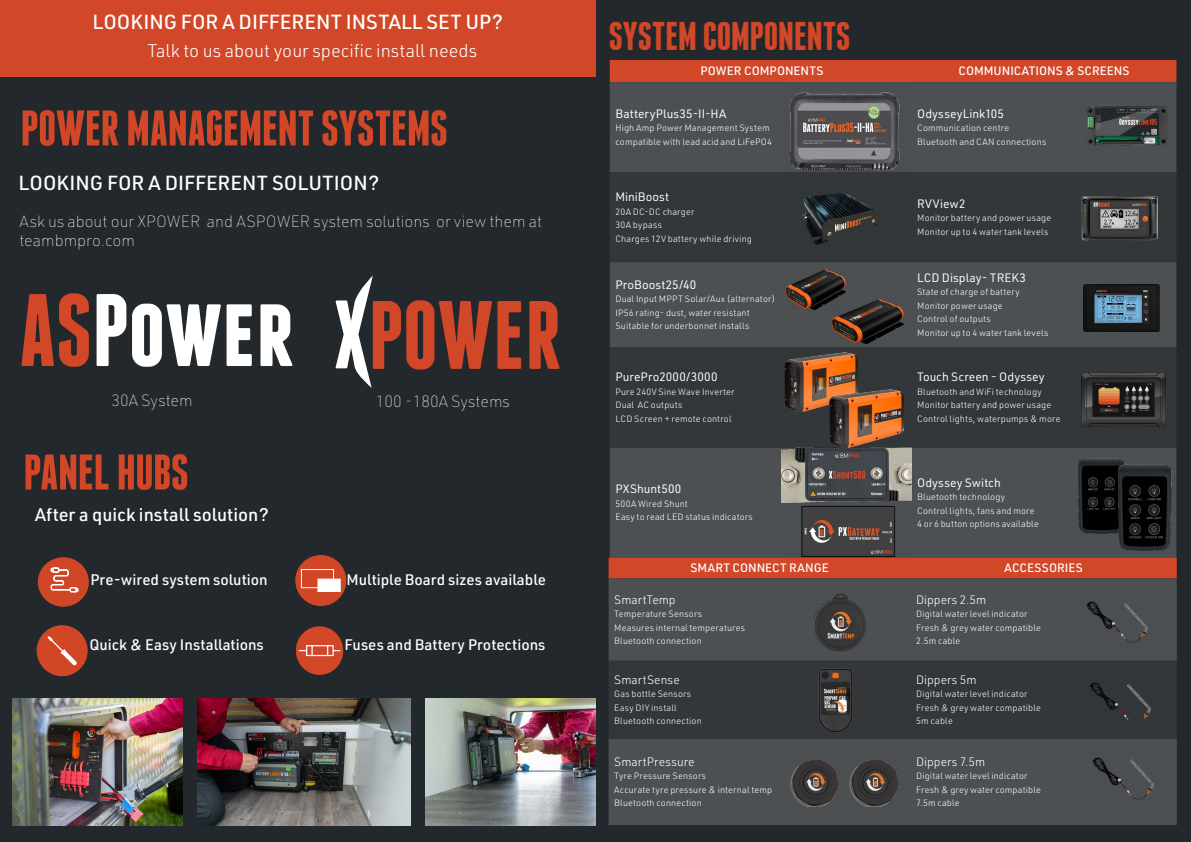
<style>
.page{position:relative;width:1191px;height:842px;background:#22282c}
.page>*{position:absolute;margin:0;border:0;box-sizing:border-box;transform-origin:0 0}
.t1{font:700 50px "Franchise";letter-spacing:-.01em;color:#d14728}
.t2{font:700 40px "Franchise";letter-spacing:-.01em;color:#d14728}
.t3{font:500 20px "URWDIN";color:#fff}
.t4{font:300 18px "URWDIN";color:#fff}
.t5{font:500 18px "URWDIN";color:#fff}
.t6{font:100 16px/19.2px "URWDIN";color:#fff}
.t7{font:500 15px "URWDIN";color:#fff}
.t8{font:12px "URWDIN";letter-spacing:.01em;color:#fff}
.t9{font:500 12px "URWDIN";letter-spacing:.005em;color:#fff}
.t10{font:300 12px "URWDIN";color:#fff}
.t11{font:300 9px/13.5px "URWDIN";letter-spacing:.015em;color:#fff}
</style>
<div class="page">
<svg style="left:21px;top:293px;width:68px;height:74px;background:#8d3b29"></svg>
<svg style="left:97px;top:294px;width:29px;height:72px"></svg>
<svg style="left:132px;top:304px;width:120px;height:63px"></svg>
<svg style="left:260px;top:304px;width:32px;height:62px"></svg>
<svg style="left:529px;top:301px;width:30px;height:68px;background:#aa4028"></svg>
<svg style="left:335px;top:276px;width:186px;height:112px;background:#69433b"></svg>
<div style="left:0;top:0;width:595px;height:77px;background:#d14728"></div>
<div style="left:38px;top:557px;width:51px;height:50px;background:#d14726;border-radius:50%"></div>
<svg style="left:51px;top:567px;width:28px;height:25px"></svg>
<img style="left:198px;top:698px;width:212px;height:128px">
<img style="left:13px;top:698px;width:170px;height:128px">
<img style="left:425px;top:698px;width:170px;height:128px">
<div style="left:37px;top:625px;width:51px;height:51px;background:#d14726;border-radius:50%"></div>
<svg style="left:48px;top:636px;width:29px;height:29px"></svg>
<div style="left:295px;top:555px;width:51px;height:51px;background:#d14726;border-radius:50%"></div>
<div style="left:301px;top:569px;width:33px;height:19px;border:1px solid #fff"></div>
<div style="left:317px;top:579px;width:24px;height:13px;background:#fff;border:1px solid #fff"></div>
<div style="left:296px;top:626px;width:47px;height:49px;background:#d14728;border-radius:50%"></div>
<svg style="left:298px;top:645px;width:43px;height:12px"></svg>
<div style="left:610px;top:60px;width:566px;height:22px;background:#d14728"></div>
<div style="left:610px;top:82px;width:566px;height:476px;background:#4d5052"></div>
<svg style="left:610px;top:172px;width:566px;height:276px;background:#3b3e41"></svg>
<img style="left:781px;top:82px;width:130px;height:90px">
<img style="left:781px;top:448px;width:130px;height:108px">
<div style="left:608px;top:558px;width:568px;height:20px;background:#d14728"></div>
<div style="left:608px;top:578px;width:568px;height:247px;background:#4d5052"></div>
<div style="left:608px;top:661px;width:568px;height:77px;background:#34373a"></div>
<img style="left:792px;top:184px;width:95px;height:70px">
<img style="left:785px;top:269px;width:60px;height:41px">
<img style="left:831px;top:299px;width:72px;height:44px">
<img style="left:784px;top:353px;width:73px;height:58px">
<img style="left:1081px;top:197px;width:76px;height:44px">
<img style="left:1083px;top:284px;width:76px;height:48px">
<img style="left:1081px;top:373px;width:84px;height:54px">
<img style="left:1081px;top:674px;width:82px;height:58px">
<img style="left:1078px;top:593px;width:82px;height:58px">
<img style="left:1084px;top:749px;width:82px;height:58px">
<img style="left:818px;top:668px;width:35px;height:64px">
<img style="left:814px;top:593px;width:51px;height:58px">
<img style="left:790px;top:760px;width:48px;height:46px">
<img style="left:849px;top:760px;width:49px;height:46px">
<img style="left:829px;top:389px;width:74px;height:60px">
<img style="left:1086px;top:106px;width:81px;height:40px">
<img style="left:1078px;top:459px;width:47px;height:75px">
<img style="left:1118px;top:464px;width:53px;height:87px">
<h3 class="t3" style="left:92px;top:8px;width:412px">LOOKING FOR A DIFFERENT INSTALL SET UP?</h3>
<h3 class="t4" style="left:147px;top:39px;width:331px">Talk to us about your specific install needs</h3>
<h1 class="t1" style="left:20px;top:105px;width:429px">POWER MANAGEMENT SYSTEMS</h1>
<h3 class="t3" style="left:19px;top:169px;width:362px">LOOKING FOR A DIFFERENT SOLUTION?</h3>
<h3 class="t6" style="left:20px;top:211px;width:524px">Ask us about our XPOWER and ASPOWER system solutions or view them at teambmpro.com</h3>
<h3 class="t6" style="left:111px;top:391px;width:83px">30A System</h3>
<h3 class="t6" style="left:376px;top:391px;width:135px">100 -180A Systems</h3>
<h1 class="t1" style="left:23px;top:449px;width:167px">PANEL HUBS</h1>
<h3 class="t5" style="left:35px;top:502px;width:235px">After a quick install solution?</h3>
<h3 class="t7" style="left:91px;top:569px;width:179px">Pre-wired system solution</h3>
<h3 class="t7" style="left:89px;top:635px;width:176px">Quick &amp; Easy Installations</h3>
<h3 class="t7" style="left:346px;top:569px;width:201px">Multiple Board sizes available</h3>
<h3 class="t7" style="left:344px;top:635px;width:202px">Fuses and Battery Protections</h3>
<h2 class="t2" style="left:609px;top:17px;width:243px">SYSTEM COMPONENTS</h2>
<h3 class="t9" style="left:700px;top:63px;width:125px">POWER COMPONENTS</h3>
<h3 class="t9" style="left:958px;top:63px;width:173px">COMMUNICATIONS &amp; SCREENS</h3>
<h3 class="t8" style="left:615px;top:106px;width:112px">BatteryPlus35-II-HA</h3>
<p class="t11" style="left:615px;top:121px;width:158px">High Amp Power Management System compatible with lead acid and LiFePO4</p>
<h3 class="t8" style="left:917px;top:106px;width:88px">OdysseyLink105</h3>
<p class="t11" style="left:917px;top:121px;width:131px">Communication centre<br>Bluetooth and CAN connections</p>
<h3 class="t8" style="left:615px;top:189px;width:55px">MiniBoost</h3>
<p class="t11" style="left:615px;top:204px;width:138px">20A DC-DC charger<br>30A bypass<br>Charges 12V battery while driving</p>
<h3 class="t8" style="left:615px;top:277px;width:82px">ProBoost25/40</h3>
<p class="t11" style="left:615px;top:292px;width:161px">Dual Input MPPT Solar/Aux (alternator)<br>IP56 rating- dust, water resistant<br>Suitable for underbonnet installs</p>
<h3 class="t8" style="left:615px;top:369px;width:104px">PurePro2000/3000</h3>
<p class="t11" style="left:615px;top:385px;width:121px">Pure 240V Sine Wave Inverter<br>Dual AC outputs<br>LCD Screen + remote control</p>
<h3 class="t8" style="left:615px;top:481px;width:67px">PXShunt500</h3>
<p class="t11" style="left:615px;top:497px;width:139px">500A Wired Shunt<br>Easy to read LED status indicators</p>
<h3 class="t8" style="left:917px;top:196px;width:50px">RVView2</h3>
<p class="t11" style="left:917px;top:211px;width:135px">Monitor battery and power usage<br>Monitor up to 4 water tank levels</p>
<h3 class="t8" style="left:917px;top:270px;width:110px">LCD Display- TREK3</h3>
<p class="t11" style="left:917px;top:285px;width:133px">State of charge of battery<br>Monitor power usage<br>Control of outputs<br>Monitor up to 4 water tank levels</p>
<h3 class="t8" style="left:917px;top:369px;width:129px">Touch Screen - Odyssey</h3>
<p class="t11" style="left:917px;top:385px;width:145px">Bluetooth and WiFi technology<br>Monitor battery and power usage<br>Control lights, waterpumps &amp; more</p>
<h3 class="t8" style="left:917px;top:474px;width:85px">Odyssey Switch</h3>
<p class="t11" style="left:917px;top:490px;width:123px">Bluetooth technology<br>Control lights, fans and more<br>4 or 6 button options available</p>
<h3 class="t9" style="left:690px;top:560px;width:140px">SMART CONNECT RANGE</h3>
<h3 class="t9" style="left:1004px;top:560px;width:80px">ACCESSORIES</h3>
<h3 class="t10" style="left:614px;top:591px;width:63px">SmartTemp</h3>
<p class="t11" style="left:614px;top:607px;width:132px">Temperature Sensors<br>Measures internal temperatures<br>Bluetooth connection</p>
<h3 class="t10" style="left:614px;top:672px;width:67px">SmartSense</h3>
<p class="t11" style="left:614px;top:687px;width:89px">Gas bottle Sensors<br>Easy DIY install<br>Bluetooth connection</p>
<h3 class="t10" style="left:614px;top:754px;width:82px">SmartPressure</h3>
<p class="t11" style="left:614px;top:769px;width:159px">Tyre Pressure Sensors<br>Accurate tyre pressure &amp; internal temp<br>Bluetooth connection</p>
<h3 class="t10" style="left:916px;top:591px;width:72px">Dippers 2.5m</h3>
<p class="t11" style="left:916px;top:607px;width:126px">Digital water level indicator<br>Fresh &amp; grey water compatible<br>2.5m cable</p>
<h3 class="t10" style="left:916px;top:672px;width:62px">Dippers 5m</h3>
<p class="t11" style="left:916px;top:687px;width:126px">Digital water level indicator<br>Fresh &amp; grey water compatible<br>5m cable</p>
<h3 class="t10" style="left:916px;top:754px;width:71px">Dippers 7.5m</h3>
<p class="t11" style="left:916px;top:769px;width:126px">Digital water level indicator<br>Fresh &amp; grey water compatible<br>7.5m cable</p>
</div>
